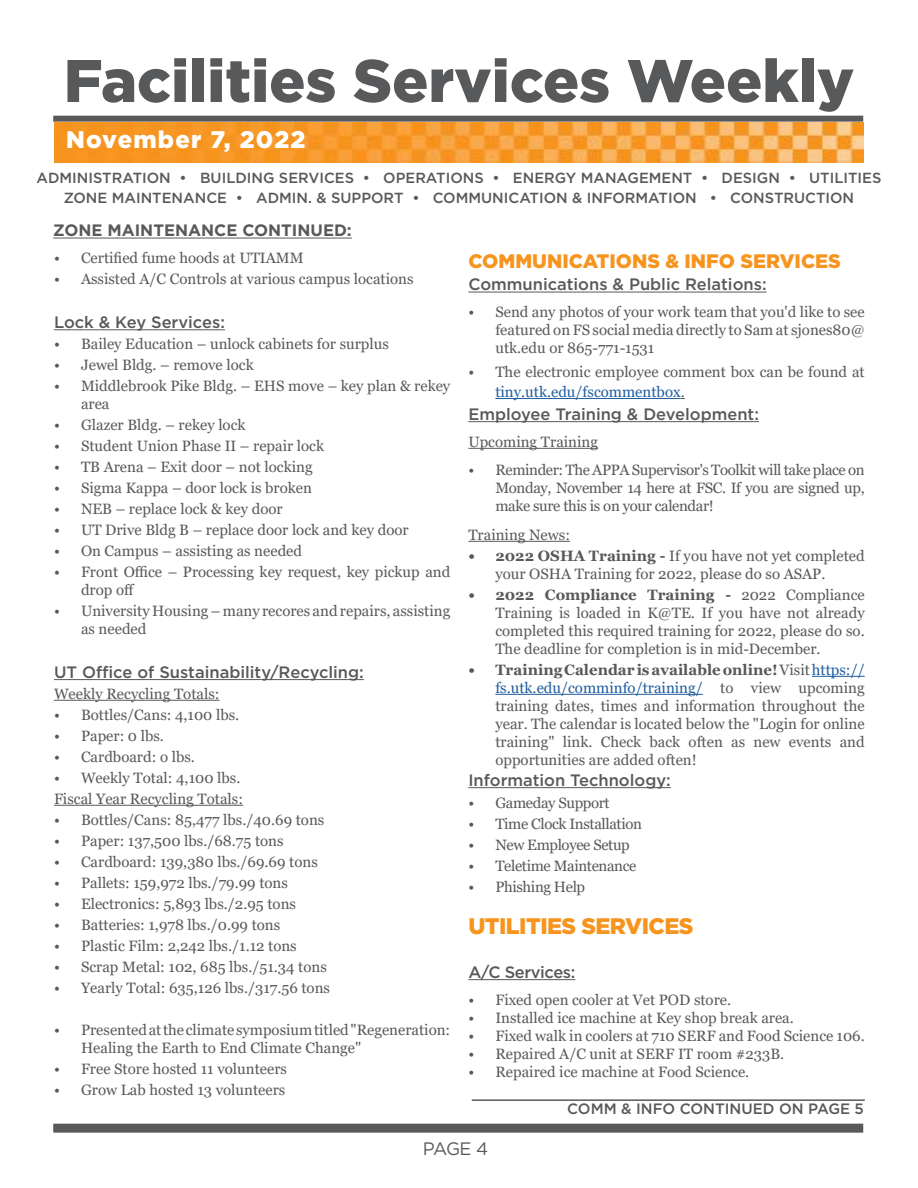
<style>
.page{position:relative;width:918px;height:1188px;background:#fff}
.page>*{position:absolute;margin:0;border:0;box-sizing:border-box;transform-origin:0 0}
.t1{font:900 60px "Gotham";color:#58595b}
.t2{font:900 24px "Gotham";letter-spacing:.05em;color:#fff}
.t3{font:900 22.5px "Gotham";letter-spacing:-.025em;color:#f7941e}
.t4{font:900 19.5px "Gotham";color:#f7941e}
.t5{font:18px "Gotham";color:#58595b}
.t6{font:500 16.5px "Gotham";color:#58595b}
.t7{font:700 16.5px "Gotham";color:#58595b}
.t8{font:500 16.5px "Gotham";letter-spacing:-.025em;color:#58595b}
.t9{font:15px/18px "Georgia";color:#58595b}
.t10{font:15px "Georgia";letter-spacing:-.025em;color:#58595b}
.t11{font:500 15px "Gotham";color:#58595b}
.t12{font:500 14.7px/19.4px "Gotham";color:#58595b;text-align:center}
.s1{color:#215e9e}
.s2{font-weight:700}
</style>
<div class="page">
<div style="left:53px;top:1124px;width:810px;height:9px;background:#58595b"></div>
<div style="left:53px;top:116px;width:810px;height:6px;background:#58595b"></div>
<hr style="left:54px;top:329px;width:171px;height:1px;background:#58595b">
<hr style="left:54px;top:679px;width:310px;height:1px;background:#58595b">
<hr style="left:54px;top:700px;width:166px;height:1px;background:#58595b">
<hr style="left:54px;top:805px;width:189px;height:1px;background:#58595b">
<hr style="left:468px;top:292px;width:299px;height:1px;background:#58595b">
<hr style="left:495px;top:398px;width:186px;height:1px;background:#215e9e">
<hr style="left:468px;top:421px;width:291px;height:1px;background:#58595b">
<hr style="left:468px;top:448px;width:130px;height:1px;background:#58595b">
<hr style="left:468px;top:541px;width:102px;height:1px;background:#58595b">
<hr style="left:812px;top:676px;width:53px;height:1px;background:#215e9e">
<hr style="left:495px;top:694px;width:208px;height:1px;background:#215e9e">
<hr style="left:468px;top:787px;width:203px;height:1px;background:#58595b">
<hr style="left:468px;top:979px;width:107px;height:1px;background:#58595b">
<hr style="left:472px;top:1099px;width:393px;height:2px;background:#58595b">
<hr style="left:53px;top:238px;width:299px;height:1px;background:#58595b">
<img style="left:54px;top:122px;width:810px;height:40px">
<h1 class="t1" style="left:64px;top:39px;width:792px">Facilities Services Weekly</h1>
<h2 class="t2" style="left:66px;top:123px;width:241px">November 7, 2022</h2>
<h2 class="t2" style="left:68px;top:122px;width:173px">Jun 20, 202</h2>
<p class="t12" style="left:37px;top:168px;width:846px">ADMINISTRATION • BUILDING SERVICES • OPERATIONS • ENERGY MANAGEMENT • DESIGN • UTILITIES<br>ZONE MAINTENANCE • ADMIN. &amp; SUPPORT • COMMUNICATION &amp; INFORMATION • CONSTRUCTION</p>
<p class="t7" style="left:53px;top:220px;width:300px">ZONE MAINTENANCE CONTINUED:</p>
<p class="t9" style="left:54px;top:249px;width:251px">• Certified fume hoods at UTIAMM</p>
<p class="t9" style="left:54px;top:270px;width:361px">• Assisted A/C Controls at various campus locations</p>
<p class="t6" style="left:54px;top:312px;width:173px">Lock &amp; Key Services:</p>
<p class="t9" style="left:54px;top:335px;width:336px">• Bailey Education – unlock cabinets for surplus</p>
<p class="t9" style="left:54px;top:356px;width:201px">• Jewel Bldg. – remove lock</p>
<p class="t9" style="left:81px;top:377px;width:371px;text-indent:-27px">• Middlebrook Pike Bldg. – EHS move – key plan &amp; rekey area</p>
<p class="t9" style="left:54px;top:416px;width:193px">• Glazer Bldg. – rekey lock</p>
<p class="t9" style="left:54px;top:437px;width:272px">• Student Union Phase II – repair lock</p>
<p class="t9" style="left:54px;top:458px;width:260px">• TB Arena – Exit door – not locking</p>
<p class="t9" style="left:54px;top:479px;width:260px">• Sigma Kappa – door lock is broken</p>
<p class="t9" style="left:54px;top:500px;width:230px">• NEB – replace lock &amp; key door</p>
<p class="t9" style="left:54px;top:521px;width:356px">• UT Drive Bldg B – replace door lock and key door</p>
<p class="t9" style="left:54px;top:542px;width:250px">• On Campus – assisting as needed</p>
<p class="t9" style="left:81px;top:563px;width:371px;text-indent:-27px">• Front Office – Processing key request, key pickup and drop off</p>
<p class="t9" style="left:81px;top:602px;width:371px;text-indent:-27px">• University Housing – many recores and repairs, assisting as needed</p>
<p class="t6" style="left:54px;top:661px;width:311px">UT Office of Sustainability/Recycling:</p>
<p class="t9" style="left:54px;top:685px;width:167px">Weekly Recycling Totals:</p>
<p class="t9" style="left:54px;top:706px;width:187px">• Bottles/Cans: 4,100 lbs.</p>
<p class="t9" style="left:54px;top:727px;width:112px">• Paper: 0 lbs.</p>
<p class="t9" style="left:54px;top:748px;width:142px">• Cardboard: o lbs.</p>
<p class="t9" style="left:54px;top:768px;width:191px;line-height:21px">• Weekly Total: 4,100 lbs.<br>Fiscal Year Recycling Totals:</p>
<p class="t9" style="left:54px;top:811px;width:272px">• Bottles/Cans: 85,477 lbs./40.69 tons</p>
<p class="t9" style="left:54px;top:832px;width:231px">• Paper: 137,500 lbs./68.75 tons</p>
<p class="t9" style="left:54px;top:853px;width:265px">• Cardboard: 139,380 lbs./69.69 tons</p>
<p class="t9" style="left:54px;top:874px;width:235px">• Pallets: 159,972 lbs./79.99 tons</p>
<p class="t9" style="left:54px;top:895px;width:244px">• Electronics: 5,893 lbs./2.95 tons</p>
<p class="t9" style="left:54px;top:916px;width:228px">• Batteries: 1,978 lbs./0.99 tons</p>
<p class="t9" style="left:54px;top:937px;width:244px">• Plastic Film: 2,242 lbs./1.12 tons</p>
<p class="t9" style="left:54px;top:958px;width:274px">• Scrap Metal: 102, 685 lbs./51.34 tons</p>
<p class="t9" style="left:54px;top:979px;width:278px">• Yearly Total: 635,126 lbs./317.56 tons</p>
<p class="t9" style="left:81px;top:1021px;width:371px;text-indent:-27px">• Presented at the climate symposium titled "Regeneration:<br>Healing the Earth to End Climate Change"</p>
<p class="t9" style="left:54px;top:1060px;width:234px">• Free Store hosted 11 volunteers</p>
<p class="t9" style="left:54px;top:1081px;width:233px">• Grow Lab hosted 13 volunteers</p>
<h3 class="t4" style="left:468px;top:247px;width:374px">COMMUNICATIONS &amp; INFO SERVICES</h3>
<p class="t6" style="left:468px;top:274px;width:300px">Communications &amp; Public Relations:</p>
<p class="t9" style="left:495px;top:304px;width:371px;text-align:justify;text-indent:-27px">• Send any photos of your work team that you'd like to see featured on FS social media directly to Sam at sjones80@ utk.edu or 865-771-1531</p>
<p class="t9" style="left:495px;top:363px;width:371px;line-height:19.8px;text-indent:-27px">• The electronic employee comment box can be found at <span class="s1">tiny.utk.edu/fscommentbox</span>.</p>
<p class="t6" style="left:468px;top:403px;width:292px">Employee Training &amp; Development:</p>
<p class="t9" style="left:468px;top:433px;width:131px">Upcoming Training</p>
<p class="t9" style="left:495px;top:462px;width:371px;text-align:justify;text-indent:-27px">• Reminder: The APPA Supervisor's Toolkit will take place on Monday, November 14 here at FSC. If you are signed up, make sure this is on your calendar!</p>
<p class="t9" style="left:468px;top:526px;width:103px">Training News:</p>
<p class="t9" style="left:495px;top:547px;width:371px;text-indent:-27px"><span class="s2">• 2022 OSHA Training -</span> If you have not yet completed your OSHA Training for 2022, please do so ASAP.</p>
<p class="t9" style="left:495px;top:586px;width:371px;text-align:justify;text-indent:-27px"><span class="s2">• 2022 Compliance Training -</span> 2022 Compliance Training is loaded in K@TE. If you have not already completed this required training for 2022, please do so.<br>The deadline for completion is in mid-December.</p>
<p class="t9" style="left:495px;top:661px;width:371px;text-align:justify;text-indent:-27px"><span class="s2">• Training Calendar is available online!</span> Visit <span class="s1">https:// fs.utk.edu/comminfo/training/</span> to view upcoming training dates, times and information throughout the year. The calendar is located below the "Login for online training" link. Check back often as new events and opportunities are added often!</p>
<p class="t6" style="left:468px;top:769px;width:204px">Information Technology:</p>
<p class="t10" style="left:468px;top:794px;width:143px">• Gameday Support</p>
<p class="t10" style="left:468px;top:815px;width:175px">• Time Clock Installation</p>
<p class="t10" style="left:468px;top:836px;width:163px">• New Employee Setup</p>
<p class="t10" style="left:468px;top:857px;width:170px">• Teletime Maintenance</p>
<p class="t10" style="left:468px;top:878px;width:118px">• Phishing Help</p>
<h3 class="t3" style="left:468px;top:911px;width:227px">UTILITIES SERVICES</h3>
<p class="t8" style="left:468px;top:961px;width:109px">A/C Services:</p>
<p class="t9" style="left:468px;top:991px;width:264px">• Fixed open cooler at Vet POD store.</p>
<p class="t9" style="left:468px;top:1009px;width:327px">• Installed ice machine at Key shop break area.</p>
<p class="t9" style="left:468px;top:1027px;width:398px">• Fixed walk in coolers at 710 SERF and Food Science 106.</p>
<p class="t9" style="left:468px;top:1045px;width:317px">• Repaired A/C unit at SERF IT room #233B.</p>
<p class="t9" style="left:468px;top:1063px;width:282px">• Repaired ice machine at Food Science.</p>
<p class="t11" style="left:567px;top:1099px;width:298px">COMM &amp; INFO CONTINUED ON PAGE 5</p>
<p class="t5" style="left:423px;top:1137px;width:67px">PAGE 4</p>
</div>
